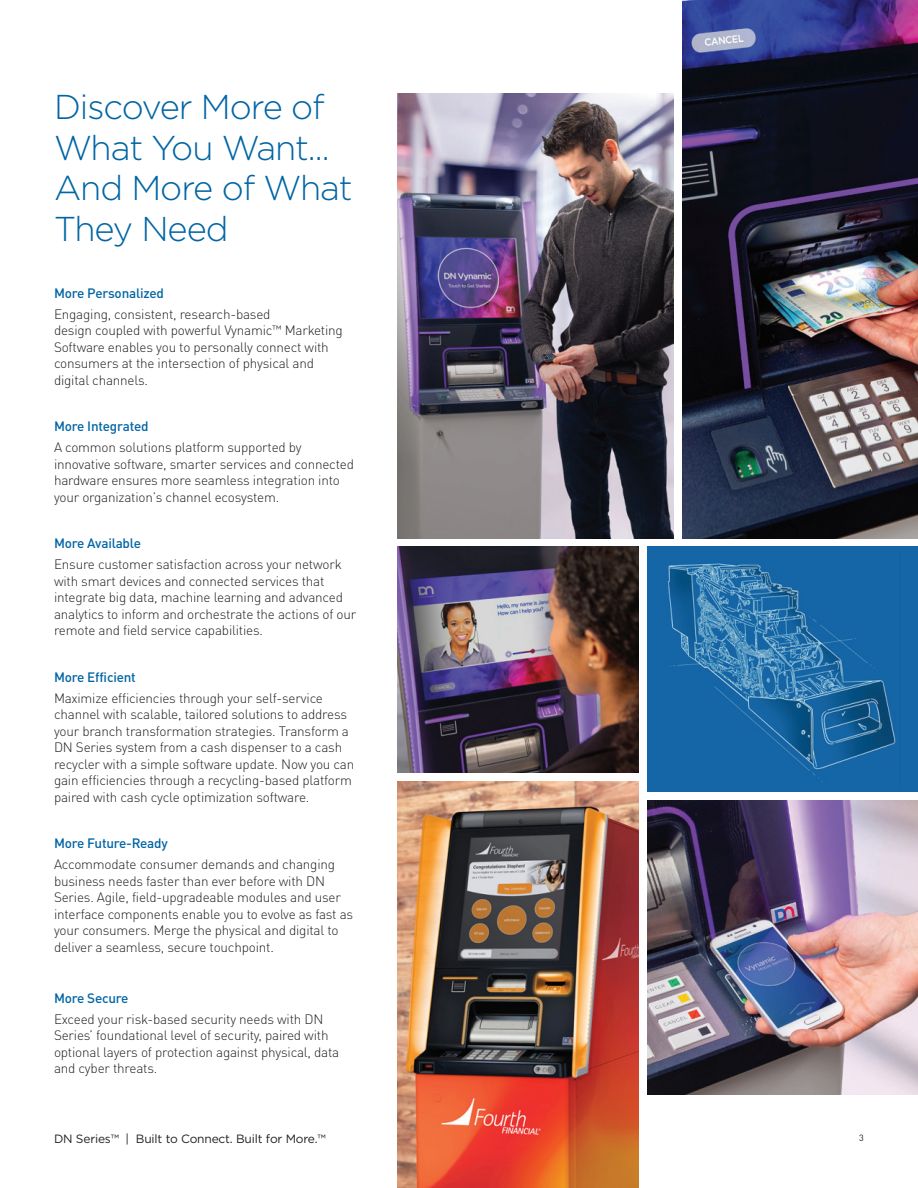
<style>
.page{position:relative;width:918px;height:1188px;background:#fff}
.page>*{position:absolute;margin:0;border:0;box-sizing:border-box;transform-origin:0 0}
.t1{font:300 34.5px/40.5px "Gotham";letter-spacing:-.03em;color:#0065a4}
.t2{font:300 13.5px/16.5px "DIN Pro";letter-spacing:-.015em;color:#231f20}
.t3{font:500 13.5px "DIN Pro";letter-spacing:-.015em;color:#0065a4}
.t4{font:12px "Gotham";letter-spacing:-.015em;color:#231f20}
.t5{font:9px "DIN Pro";color:#231f20}
.s1{font-family:"Gotham"}
</style>
<div class="page">
<img style="left:682px;top:0;width:236px;height:538px">
<img style="left:648px;top:801px;width:270px;height:293px">
<img style="left:398px;top:547px;width:241px;height:225px">
<div style="left:648px;top:547px;width:270px;height:245px;background:#1566a7"></div>
<img style="left:667px;top:563px;width:229px;height:219px">
<img style="left:398px;top:781px;width:241px;height:407px">
<img style="left:398px;top:94px;width:275px;height:444px">
<h1 class="t1" style="left:54px;top:86px;width:300px">Discover More of<br>What You Want...<br>And More of What<br>They Need</h1>
<p class="t3" style="left:54px;top:282px;width:112px">More Personalized</p>
<p class="t2" style="left:54px;top:305px;width:290px">Engaging, consistent, research-based<br>design coupled with powerful Vynamic<span class="s1">™</span> Marketing Software enables you to personally connect with consumers at the intersection of physical and digital channels.</p>
<p class="t3" style="left:54px;top:416px;width:96px">More Integrated</p>
<p class="t2" style="left:54px;top:438px;width:301px">A common solutions platform supported by innovative software, smarter services and connected hardware ensures more seamless integration into your organization’s channel ecosystem.</p>
<p class="t3" style="left:54px;top:533px;width:89px">More Available</p>
<p class="t2" style="left:54px;top:555px;width:304px">Ensure customer satisfaction across your network with smart devices and connected services that integrate big data, machine learning and advanced analytics to inform and orchestrate the actions of our remote and field service capabilities.</p>
<p class="t3" style="left:54px;top:666px;width:83px">More Efficient</p>
<p class="t2" style="left:54px;top:689px;width:302px">Maximize efficiencies through your self-service channel with scalable, tailored solutions to address your branch transformation strategies. Transform a DN Series system from a cash dispenser to a cash recycler with a simple software update. Now you can gain efficiencies through a recycling-based platform paired with cash cycle optimization software.</p>
<p class="t3" style="left:54px;top:833px;width:115px">More Future-Ready</p>
<p class="t2" style="left:54px;top:855px;width:301px">Accommodate consumer demands and changing business needs faster than ever before with DN Series. Agile, field-upgradeable modules and user interface components enable you to evolve as fast as your consumers. Merge the physical and digital to deliver a seamless, secure touchpoint.</p>
<p class="t3" style="left:54px;top:987px;width:76px">More Secure</p>
<p class="t2" style="left:54px;top:1010px;width:287px">Exceed your risk-based security needs with DN Series’ foundational level of security, paired with optional layers of protection against physical, data and cyber threats.</p>
<p class="t4" style="left:54px;top:1131px;width:273px">DN Series™ | Built to Connect. Built for More.™</p>
<p class="t5" style="left:859px;top:1131px;width:6px">3</p>
</div>
